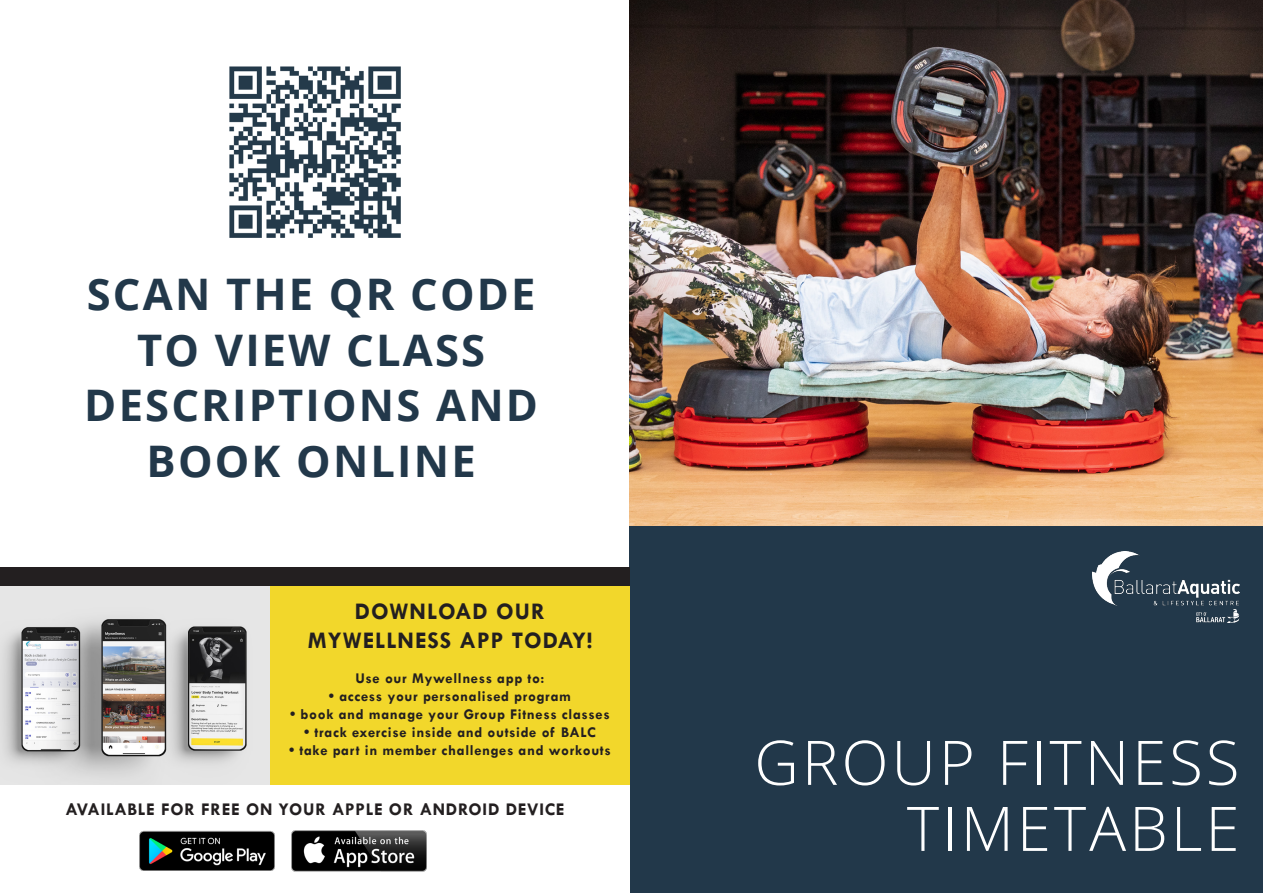
<style>
.page{position:relative;width:1263px;height:893px;background:#fff}
.page>*{position:absolute;margin:0;border:0;box-sizing:border-box;transform-origin:0 0}
.t1{font:300 61.5px/66px "Open Sans";letter-spacing:.05em;color:#fff;text-align:right}
.t2{font:700 43.5px/55.5px "Open Sans";letter-spacing:.05em;color:#22384a;text-align:center}
.t3{font:700 24px/28.8px "Tw Cen";letter-spacing:.04em;color:#231f20;text-align:center}
.t4{font:700 18px "Tw Cen";letter-spacing:.04em;color:#231f20}
.t5{font:700 15px "Tw Cen";letter-spacing:.04em;color:#231f20}
</style>
<div class="page">
<img style="left:630px;top:0;width:633px;height:527px">
<div style="left:630px;top:527px;width:633px;height:366px;background:#22384a"></div>
<img style="left:1092px;top:551px;width:147px;height:71px">
<img style="left:229px;top:66px;width:172px;height:172px">
<div style="left:0;top:570px;width:630px;height:323px;background:#f2d72b"></div>
<img style="left:0;top:586px;width:270px;height:199px">
<div style="left:0;top:785px;width:630px;height:108px;background:#fff"></div>
<img style="left:140px;top:830px;width:134px;height:41px">
<img style="left:291px;top:831px;width:135px;height:41px">
<div style="left:0;top:567px;width:630px;height:19px;background:#231f20"></div>
<p class="t2" style="left:84px;top:266px;width:455px">SCAN THE QR CODE<br>TO VIEW CLASS<br>DESCRIPTIONS AND<br>BOOK ONLINE</p>
<p class="t3" style="left:308px;top:596px;width:286px">DOWNLOAD OUR<br>MYWELLNESS APP TODAY!</p>
<p class="t5" style="left:355px;top:669px;width:190px">Use our Mywellness app to:</p>
<p class="t5" style="left:329px;top:687px;width:244px">• access your personalised program</p>
<p class="t5" style="left:290px;top:705px;width:321px">• book and manage your Group Fitness classes</p>
<p class="t5" style="left:304px;top:723px;width:293px">• track exercise inside and outside of BALC</p>
<p class="t5" style="left:289px;top:741px;width:323px">• take part in member challenges and workouts</p>
<p class="t4" style="left:65px;top:798px;width:501px">AVAILABLE FOR FREE ON YOUR APPLE OR ANDROID DEVICE</p>
<p class="t1" style="left:754px;top:728px;width:487px">GROUP FITNESS<br>TIMETABLE</p>
</div>
